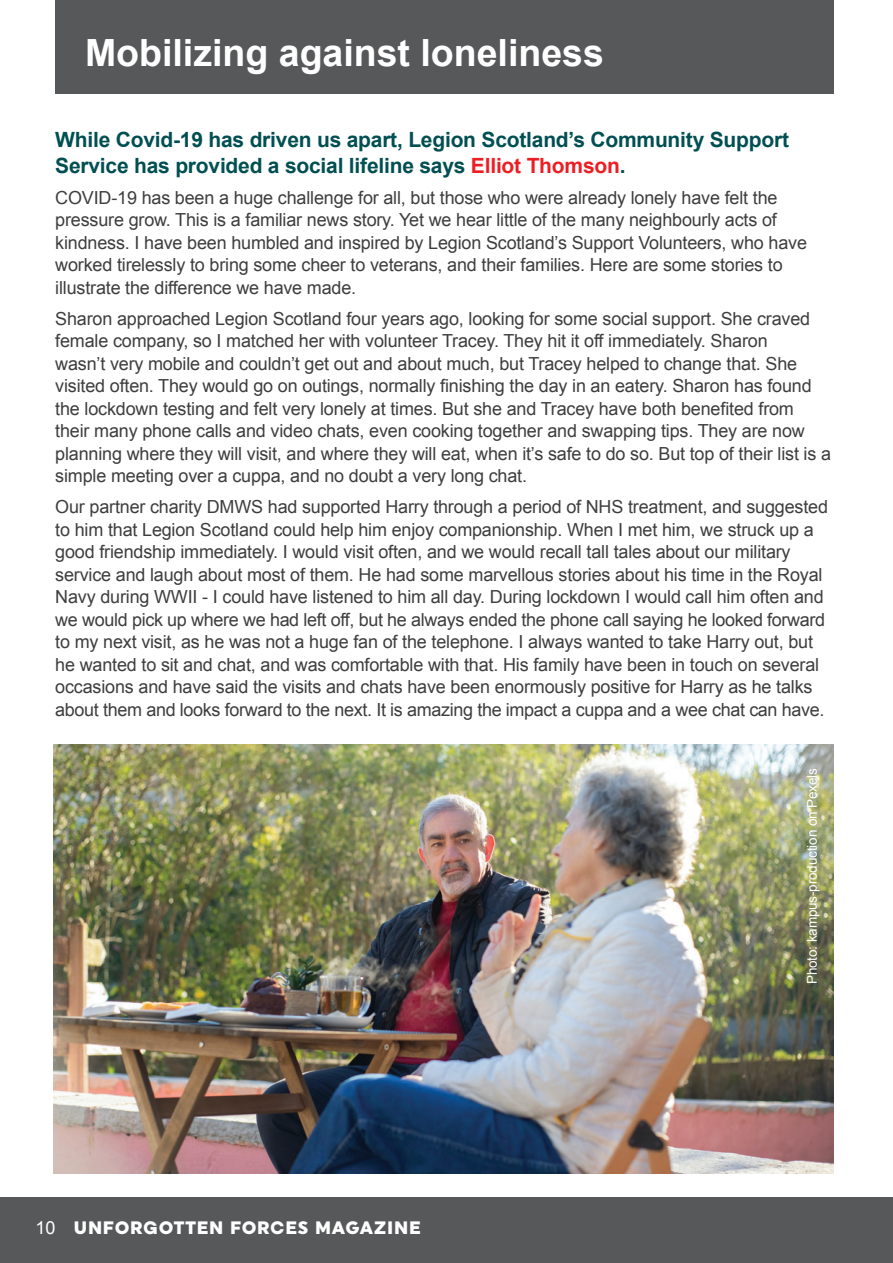
<style>
.page{position:relative;width:893px;height:1263px;background:#fff}
.page>*{position:absolute;margin:0;border:0;box-sizing:border-box;transform-origin:0 0}
.t1{font:700 37.5px "Arial";color:#fff}
.t2{font:700 21px/25.5px "Arial";letter-spacing:-.01em;color:#014f52}
.t3{font:18px/22.5px "Arial";letter-spacing:-.01em;color:#3e3e3f}
.t4{font:900 18px "Uniform";letter-spacing:.04em;color:#fff}
.t5{font:13.5px "Arial";letter-spacing:-.01em;color:#fff}
.s1{color:#ee1d23}
.s2{font-family:"Arial";font-weight:400}
.s3{font-family:"Qanelas"}
</style>
<div class="page">
<div style="left:0;top:1197px;width:893px;height:66px;background:#57585a"></div>
<div style="left:55px;top:0;width:778px;height:94px;background:#57585a"></div>
<img style="left:54px;top:744px;width:779px;height:430px">
<h1 class="t1" style="left:85px;top:28px;width:520px">Mobilizing against loneliness</h1>
<p class="t2" style="left:55px;top:128px;width:735px">While Covid-19 has driven us apart, Legion Scotland’s Community Support<br>Service has provided a social lifeline says <span class="s1">Elliot Thomson</span>.</p>
<p class="t3" style="left:55px;top:186px;width:753px">COVID-19 has been a huge challenge for all, but those who were already lonely have felt the pressure grow. This is a familiar news story. Yet we hear little of the many neighbourly acts of kindness. I have been humbled and inspired by Legion Scotland’s Support Volunteers, who have worked tirelessly to bring some cheer to veterans, and their families. Here are some stories to illustrate the difference we have made.</p>
<p class="t3" style="left:55px;top:307px;width:777px">Sharon approached Legion Scotland four years ago, looking for some social support. She craved female company, so I matched her with volunteer Tracey. They hit it off immediately. Sharon<br>wasn’t very mobile and couldn’t get out and about much, but Tracey helped to change that. She visited often. They would go on outings, normally finishing the day in an eatery. Sharon has found the lockdown testing and felt very lonely at times. But she and Tracey have both benefited from their many phone calls and video chats, even cooking together and swapping tips. They are now planning where they will visit, and where they will eat, when it’s safe to do so. But top of their list is a simple meeting over a cuppa, and no doubt a very long chat.</p>
<p class="t3" style="left:55px;top:496px;width:774px">Our partner charity DMWS had supported Harry through a period of NHS treatment, and suggested to him that Legion Scotland could help him enjoy companionship. When I met him, we struck up a good friendship immediately. I would visit often, and we would recall tall tales about our military service and laugh about most of them. He had some marvellous stories about his time in the Royal Navy during WWII - I could have listened to him all day. During lockdown I would call him often and we would pick up where we had left off, but he always ended the phone call saying he looked forward to my next visit, as he was not a huge fan of the telephone. I always wanted to take Harry out, but he wanted to sit and chat, and was comfortable with that. His family have been in touch on several occasions and have said the visits and chats have been enormously positive for Harry as he talks about them and looks forward to the next. It is amazing the impact a cuppa and a wee chat can have.</p>
<p class="t4" style="left:35px;top:1217px;width:387px"><span class="s2">10</span> UNFOR<span class="s3">G</span>OTTEN FOR<span class="s3">C</span>ES MAGAZINE</p>
<p class="t5" style="left:803px;top:984px;width:218px;rotate:-90deg">Photo: kampus-production on Pexels</p>
</div>
